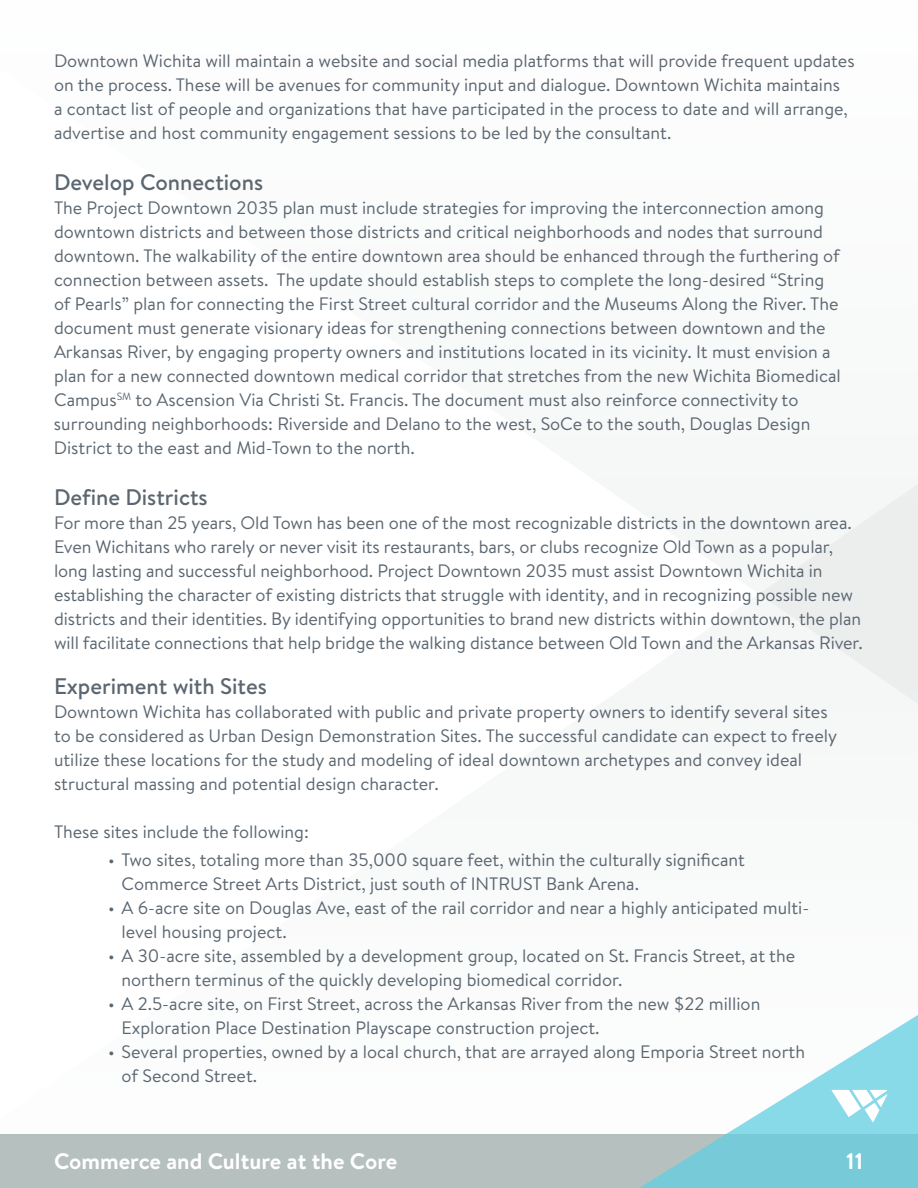
<style>
.page{position:relative;width:918px;height:1188px;background:#fff}
.page>*{position:absolute;margin:0;border:0;box-sizing:border-box;transform-origin:0 0}
.t1{font:500 22.5px "Brandon Text";color:#5b6670}
.t2{font:700 22.5px "Brandon Text";color:#fff}
.t3{font:18px/24px "Brandon Text";color:#5b6670}
</style>
<div class="page">
<div style="left:759px;top:484px;width:159px;height:220px;background:#f0f1f1"></div>
<div style="left:0;top:1134px;width:918px;height:54px;background:#b6c0bf"></div>
<svg style="left:639px;top:1015px;width:279px;height:173px"></svg>
<svg style="left:832px;top:1090px;width:55px;height:32px"></svg>
<p class="t3" style="left:54px;top:48px;width:802px">Downtown Wichita will maintain a website and social media platforms that will provide frequent updates on the process. These will be avenues for community input and dialogue. Downtown Wichita maintains<br>a contact list of people and organizations that have participated in the process to date and will arrange, advertise and host community engagement sessions to be led by the consultant.</p>
<p class="t1" style="left:54px;top:166px;width:211px">Develop Connections</p>
<p class="t3" style="left:54px;top:195px;width:788px">The Project Downtown 2035 plan must include strategies for improving the interconnection among downtown districts and between those districts and critical neighborhoods and nodes that surround downtown. The walkability of the entire downtown area should be enhanced through the furthering of connection between assets. The update should establish steps to complete the long-desired “String of Pearls” plan for connecting the First Street cultural corridor and the Museums Along the River. The document must generate visionary ideas for strengthening connections between downtown and the Arkansas River, by engaging property owners and institutions located in its vicinity. It must envision a plan for a new connected downtown medical corridor that stretches from the new Wichita Biomedical Campus<sup>SM</sup> to Ascension Via Christi St. Francis. The document must also reinforce connectivity to surrounding neighborhoods: Riverside and Delano to the west, SoCe to the south, Douglas Design District to the east and Mid-Town to the north.</p>
<p class="t1" style="left:54px;top:481px;width:155px">Define Districts</p>
<p class="t3" style="left:54px;top:510px;width:810px">For more than 25 years, Old Town has been one of the most recognizable districts in the downtown area.<br>Even Wichitans who rarely or never visit its restaurants, bars, or clubs recognize Old Town as a popular, long lasting and successful neighborhood. Project Downtown 2035 must assist Downtown Wichita in establishing the character of existing districts that struggle with identity, and in recognizing possible new districts and their identities. By identifying opportunities to brand new districts within downtown, the plan will facilitate connections that help bridge the walking distance between Old Town and the Arkansas River.</p>
<p class="t1" style="left:54px;top:671px;width:214px">Experiment with Sites</p>
<p class="t3" style="left:54px;top:700px;width:785px">Downtown Wichita has collaborated with public and private property owners to identify several sites to be considered as Urban Design Demonstration Sites. The successful candidate can expect to freely utilize these locations for the study and modeling of ideal downtown archetypes and convey ideal structural massing and potential design character.</p>
<p class="t3" style="left:54px;top:819px;width:256px">These sites include the following:</p>
<p class="t3" style="left:122px;top:847px;width:625px;text-indent:-14px">• Two sites, totaling more than 35,000 square feet, within the culturally significant<br>Commerce Street Arts District, just south of INTRUST Bank Arena.</p>
<p class="t3" style="left:122px;top:895px;width:689px;text-indent:-14px">• A 6-acre site on Douglas Ave, east of the rail corridor and near a highly anticipated multi&shy;level housing project.</p>
<p class="t3" style="left:122px;top:943px;width:675px;text-indent:-14px">• A 30-acre site, assembled by a development group, located on St. Francis Street, at the northern terminus of the quickly developing biomedical corridor.</p>
<p class="t3" style="left:122px;top:991px;width:640px;text-indent:-14px">• A 2.5-acre site, on First Street, across the Arkansas River from the new $22 million<br>Exploration Place Destination Playscape construction project.</p>
<p class="t3" style="left:122px;top:1039px;width:685px;text-indent:-14px">• Several properties, owned by a local church, that are arrayed along Emporia Street north of Second Street.</p>
<p class="t2" style="left:54px;top:1145px;width:345px">Commerce and Culture at the Core</p>
<p class="t2" style="left:846px;top:1145px;width:18px">11</p>
</div>
